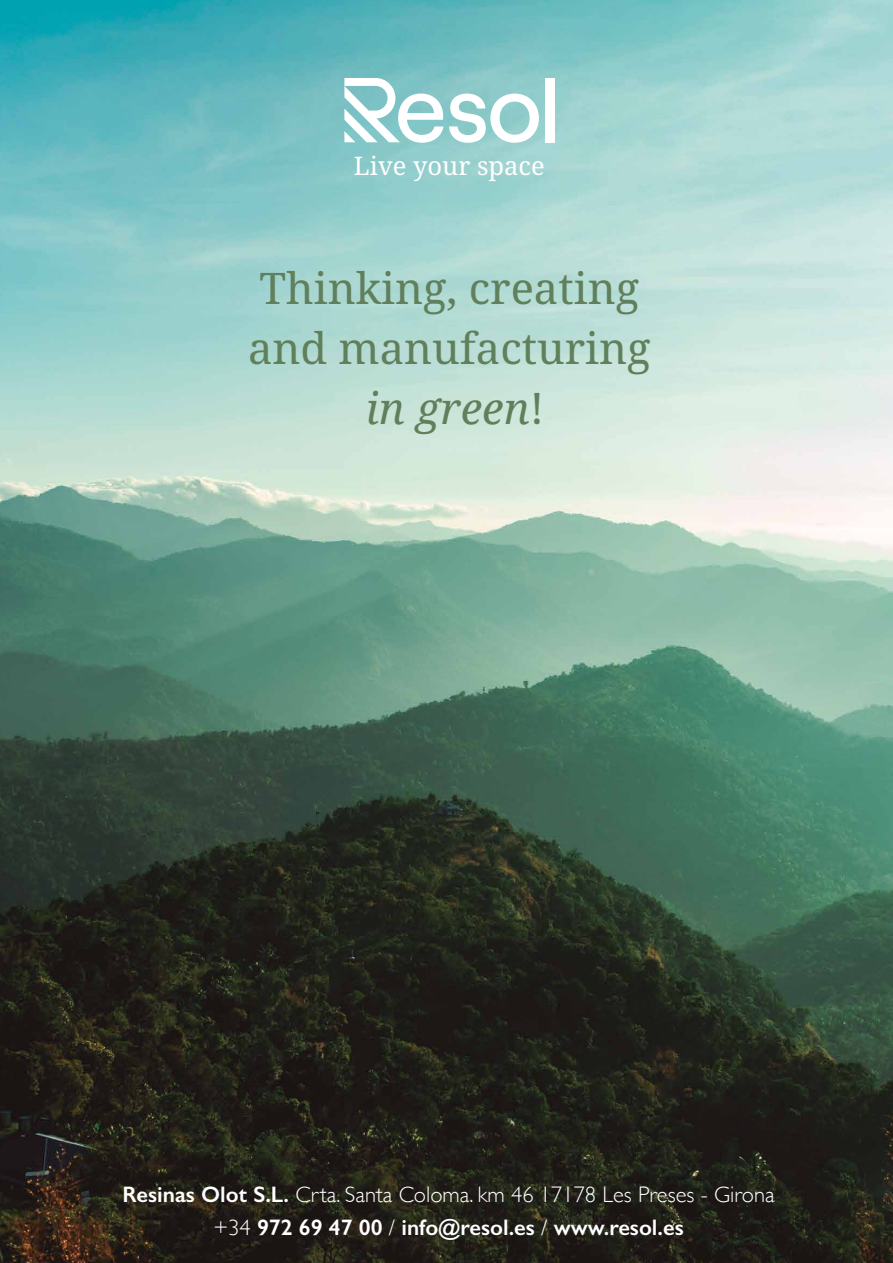
<style>
.page{position:relative;width:893px;height:1263px;background:#fff}
.page>*{position:absolute;margin:0;border:0;box-sizing:border-box;transform-origin:0 0}
.t1{font:43.5px/60px "Noto Serif";color:#607f5b;text-align:center}
.t2{font:25.5px "Noto Serif";color:#fff}
.t3{font:600 22.5px/33px "Gill Sans";color:#fff;text-align:center}
.s1{font-style:italic}
.s2{font-weight:300}
</style>
<div class="page">
<img style="left:0;top:0;width:893px;height:1263px">
<svg style="left:449px;top:94px;width:90px;height:49px"></svg>
<div style="left:545px;top:78px;width:9px;height:64px;background:#fff"></div>
<svg style="left:344px;top:78px;width:99px;height:65px"></svg>
<p class="t2" style="left:354px;top:148px;width:192px">Live your space</p>
<h1 class="t1" style="left:248px;top:259px;width:404px">Thinking, creating and manufacturing <span class="s1">in green</span>!</h1>
<p class="t3" style="left:122px;top:1178px;width:654px">Resinas Olot S.L. <span class="s2">Crta. Santa Coloma. km 46 17178 Les Preses - Girona +34</span> 972 69 47 00 <span class="s2">/</span> info@resol.es <span class="s2">/</span> www.resol.es</p>
</div>
